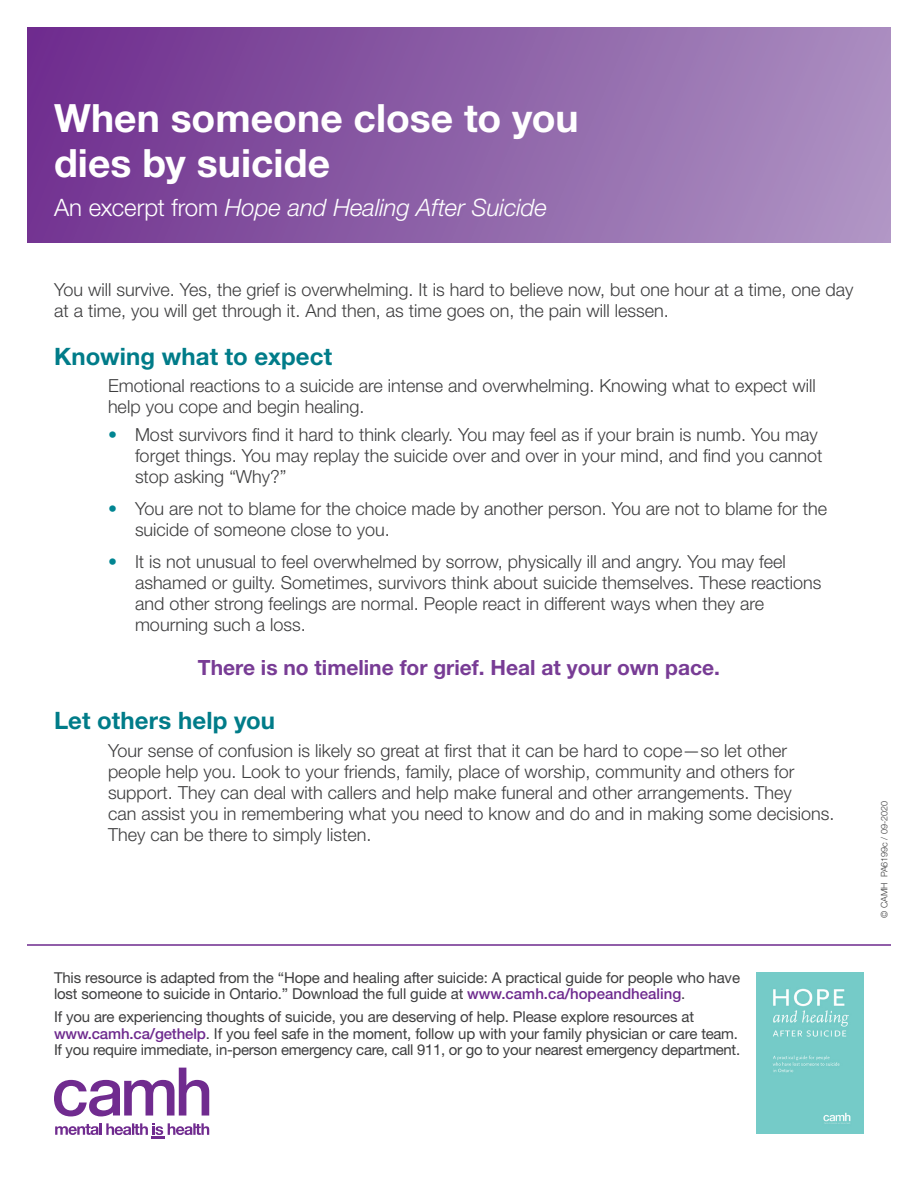
<style>
.page{position:relative;width:918px;height:1188px;background:#fff}
.page>*{position:absolute;margin:0;border:0;box-sizing:border-box;transform-origin:0 0}
.t1{font:700 39px/45px "Helvetica Neue LT Std";color:#fff}
.series_title{font:italic 300 24px "Helvetica Neue LT Std";letter-spacing:-.005em;color:#fff}
.t2{font:700 24px "Helvetica Neue LT Std";letter-spacing:.005em;color:#007c89}
.short_text{font:700 21px "Helvetica Neue LT Std";color:#783c95}
.body_-_sans_serif{font:300 18px/21px "Helvetica Neue LT Std";color:#3e3e3f}
.intro_text{font:300 18px/21px "Helvetica Neue LT Std";color:#3e3e3f}
.t3{font:15px/16.5px "Helvetica Neue LT Std";letter-spacing:-.01em;color:#3e3e3f}
.docket_number{font:300 9px "Helvetica Neue LT Std";color:#3e3e3f}
.s1{font-style:normal}
.s2{color:#018592}
.s3{font-weight:500;color:#6e2a8e}
</style>
<div class="page">
<div style="left:27px;top:27px;width:864px;height:216px;background:linear-gradient(to right,#6f308e,#ac92c2)"></div>
<img style="left:756px;top:972px;width:108px;height:162px">
<svg style="left:54px;top:1068px;width:155px;height:48px"></svg>
<svg style="left:55px;top:1123px;width:154px;height:15px"></svg>
<hr style="left:27px;top:944px;width:864px;height:2px;background:#6e2a8e">
<p class="t1" style="left:54px;top:95px;width:526px">When someone close to you dies by suicide</p>
<p class="series_title" style="left:54px;top:193px;width:494px"><span class="s1">An excerpt from</span> Hope and Healing After Suicide</p>
<p class="intro_text" style="left:54px;top:279px;width:801px">You will survive. Yes, the grief is overwhelming. It is hard to believe now, but one hour at a time, one day at a time, you will get through it. And then, as time goes on, the pain will lessen.</p>
<h2 class="t2" style="left:54px;top:341px;width:280px">Knowing what to expect</h2>
<p class="body_-_sans_serif" style="left:108px;top:375px;width:709px">Emotional reactions to a suicide are intense and overwhelming. Knowing what to expect will help you cope and begin healing.</p>
<p class="body_-_sans_serif" style="left:135px;top:424px;width:689px;text-indent:-27px"><span class="s2">•</span> Most survivors find it hard to think clearly. You may feel as if your brain is numb. You may forget things. You may replay the suicide over and over in your mind, and find you cannot stop asking “Why?”</p>
<p class="body_-_sans_serif" style="left:135px;top:498px;width:694px;text-indent:-27px"><span class="s2">•</span> You are not to blame for the choice made by another person. You are not to blame for the suicide of someone close to you.</p>
<p class="body_-_sans_serif" style="left:135px;top:550px;width:688px;text-indent:-27px"><span class="s2">•</span> It is not unusual to feel overwhelmed by sorrow, physically ill and angry. You may feel ashamed or guilty. Sometimes, survivors think about suicide themselves. These reactions and other strong feelings are normal. People react in different ways when they are mourning such a loss.</p>
<p class="short_text" style="left:198px;top:654px;width:524px">There is no timeline for grief. Heal at your own pace.</p>
<h2 class="t2" style="left:54px;top:706px;width:223px">Let others help you</h2>
<p class="body_-_sans_serif" style="left:108px;top:739px;width:728px">Your sense of confusion is likely so great at first that it can be hard to cope—so let other people help you. Look to your friends, family, place of worship, community and others for support. They can deal with callers and help make funeral and other arrangements. They<br>can assist you in remembering what you need to know and do and in making some decisions.<br>They can be there to simply listen.</p>
<p class="t3" style="left:54px;top:969px;width:688px">This resource is adapted from the “Hope and healing after suicide: A practical guide for people who have lost someone to suicide in Ontario.” Download the full guide at <span class="s3">www.camh.ca/hopeandhealing</span>.</p>
<p class="t3" style="left:54px;top:1009px;width:688px">If you are experiencing thoughts of suicide, you are deserving of help. Please explore resources at <span class="s3">www.camh.ca/gethelp</span>. If you feel safe in the moment, follow up with your family physician or care team.<br>If you require immediate, in-person emergency care, call 911, or go to your nearest emergency department.</p>
<p class="docket_number" style="left:879px;top:918px;width:119px;rotate:-90deg">© CAMH PA6199c / 09-2020</p>
</div>
